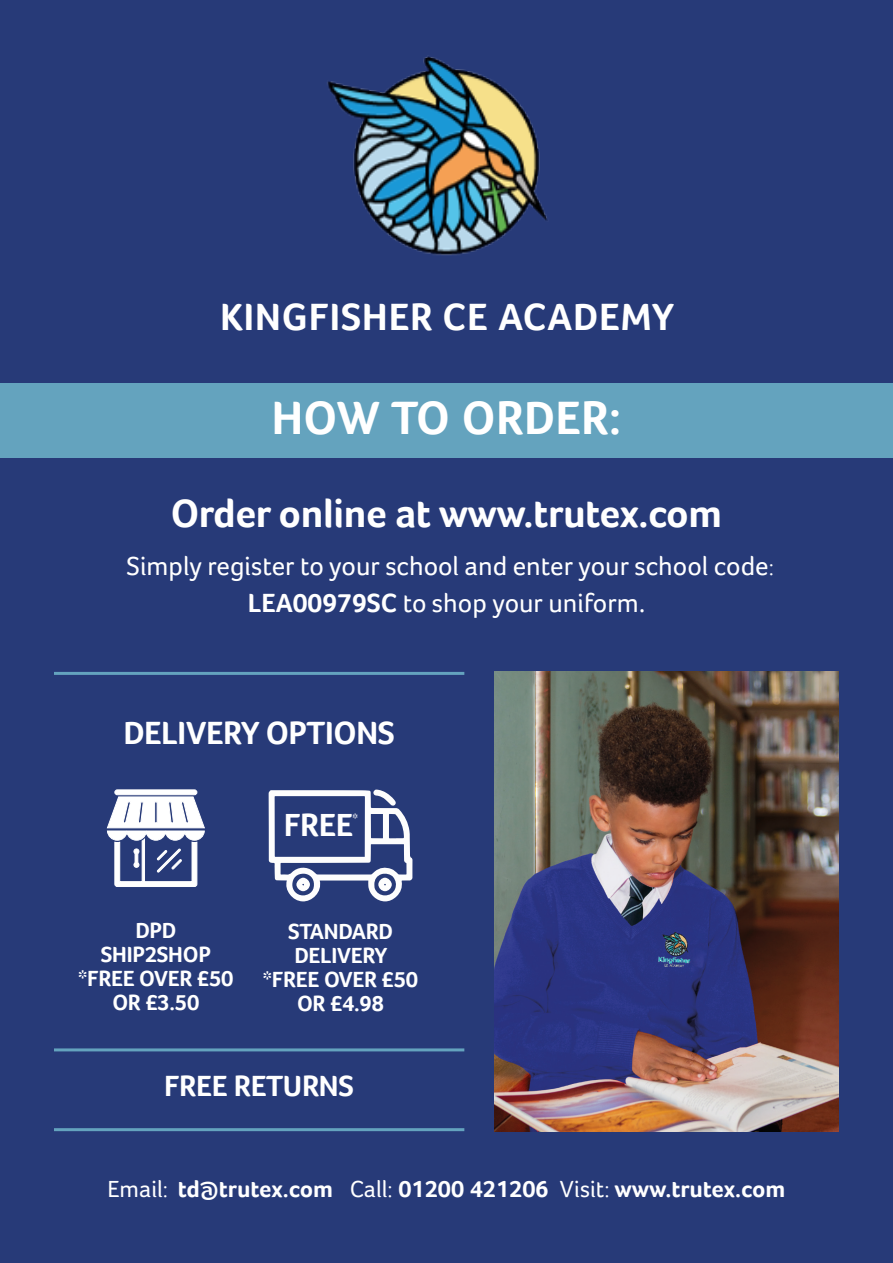
<style>
.page{position:relative;width:893px;height:1263px;background:#273a78}
.page>*{position:absolute;margin:0;border:0;box-sizing:border-box;transform-origin:0 0}
.t1{font:700 48px "Foco";letter-spacing:.01em;color:#fff}
.t2{font:700 40.5px "Foco";letter-spacing:-.01em;color:#fff}
.t3{font:700 39px "Foco";letter-spacing:.025em;color:#fff}
.t4{font:700 33px "Foco";letter-spacing:-.01em;color:#fff}
.t5{font:700 32.85px "Foco";color:#fff}
.t6{font:700 30px "Foco";letter-spacing:-.01em;color:#fff}
.t7{font:27px/37.5px "Foco";color:#fff;text-align:center}
.t8{font:700 24px "Foco";color:#fff}
.t9{font:700 22.5px "Foco";letter-spacing:-.01em;color:#fff}
.t10{font:700 13.5px "Foco";color:#fff}
.s1{font-weight:300;font-size:24px}
.s2{font-weight:700}
.s3{font-weight:400}
.s4{font-weight:300}
</style>
<div class="page">
<div style="left:0;top:383px;width:893px;height:75px;background:#64a3be"></div>
<img style="left:495px;top:672px;width:344px;height:459px">
<hr style="left:54px;top:672px;width:410px;height:3px;background:#64a3be">
<hr style="left:54px;top:1128px;width:410px;height:3px;background:#64a3be">
<hr style="left:54px;top:1048px;width:410px;height:3px;background:#64a3be">
<svg style="left:269px;top:789px;width:143px;height:113px"></svg>
<img style="left:327px;top:56px;width:220px;height:199px">
<div style="left:115px;top:790px;width:82px;height:5px;background:#fff;border-radius:2px"></div>
<div style="left:115px;top:789px;width:82px;height:6px;border:1px solid #fff;border-radius:2px"></div>
<svg style="left:107px;top:796px;width:98px;height:91px"></svg>
<p class="t3" style="left:220px;top:293px;width:456px">KINGFISHER CE ACADEMY</p>
<p class="t1" style="left:272px;top:390px;width:351px">HOW TO ORDER:</p>
<p class="t2" style="left:171px;top:489px;width:553px">Order online at www.trutex.com</p>
<p class="t7" style="left:127px;top:548px;width:649px">Simply register to your school and enter your school code<span class="s1">:<br></span><span class="s2">LEA00979SC</span> to shop your uniform.</p>
<p class="t4" style="left:123px;top:713px;width:273px">DELIVERY OPTIONS</p>
<p class="t5" style="left:284px;top:806px;width:71px">FREE</p>
<p class="t10" style="left:353px;top:810px;width:7px">*</p>
<p class="t9" style="left:135px;top:917px;width:42px">DPD</p>
<p class="t9" style="left:101px;top:941px;width:111px">SHIP2SHOP</p>
<p class="t9" style="left:78px;top:965px;width:157px">*FREE OVER £50</p>
<p class="t9" style="left:112px;top:989px;width:89px">OR £3.50</p>
<p class="t9" style="left:288px;top:918px;width:106px">STANDARD</p>
<p class="t9" style="left:294px;top:942px;width:95px">DELIVERY</p>
<p class="t9" style="left:263px;top:966px;width:157px">*FREE OVER £50</p>
<p class="t9" style="left:297px;top:990px;width:89px">OR £4.98</p>
<p class="t6" style="left:164px;top:1068px;width:191px">FREE RETURNS</p>
<p class="t8" style="left:107px;top:1174px;width:680px"><span class="s3">Email</span><span class="s4">:</span> td@trutex.com <span class="s3">Call</span><span class="s4">:</span> 01200 421206 <span class="s3">Visit</span><span class="s4">:</span> www.trutex.com</p>
</div>
